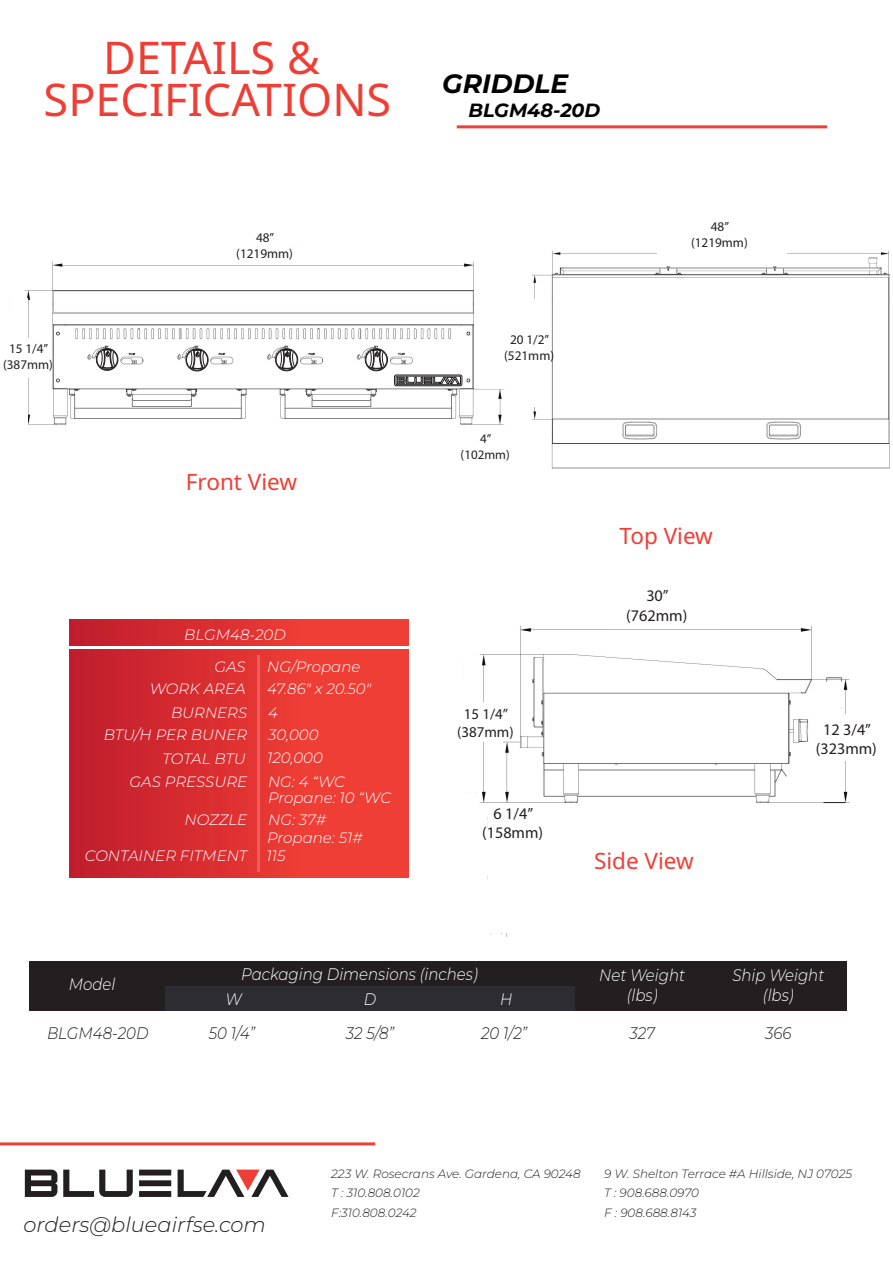
<style>
.page{position:relative;width:893px;height:1263px;background:#fff}
.page>*{position:absolute;margin:0;border:0;box-sizing:border-box;transform-origin:0 0}
.t1{font:45px/42px "Noto Sans";color:#ee3e35;text-align:center}
.t2{font:italic 100 26.55px "Montserrat";color:#000}
.t3{font:22.5px "Noto Sans";color:#ee3e35}
.t4{font:italic 100 21px "Montserrat";color:#231f20}
.t5{font:italic 100 19.05px "Montserrat";color:#000}
.t6{font:italic 100 16.65px/19.5px "Montserrat";color:#fff;text-align:center;scale:.9 1}
.t7{font:italic 100 16.65px "Montserrat";color:#231f20;scale:.9 1}
.t8{font:16.2px/19.4px "Myriad Pro";color:#231f20;text-align:center}
.t9{font:italic 100 15px/23px "Montserrat";color:#fff;text-align:right}
.t10{font:15px/18px "Myriad Pro";color:#231f20;text-align:center}
.t11{font:13.2px/15.9px "Myriad Pro";color:#231f20;text-align:center}
.t12{font:13.05px/15.6px "Myriad Pro";color:#231f20;text-align:center}
.t13{font:italic 100 12px/19.5px "Montserrat";color:#231f20}
</style>
<div class="page">
<img style="left:24px;top:261px;width:480px;height:164px">
<div style="left:30px;top:961px;width:136px;height:49px;background:#231f20"></div>
<div style="left:166px;top:961px;width:408px;height:25px;background:#231f20"></div>
<div style="left:574px;top:961px;width:136px;height:49px;background:#231f20"></div>
<div style="left:710px;top:961px;width:136px;height:49px;background:#231f20"></div>
<div style="left:166px;top:986px;width:136px;height:24px;background:#2d2c32"></div>
<div style="left:302px;top:986px;width:136px;height:24px;background:#2d2c32"></div>
<div style="left:438px;top:986px;width:136px;height:24px;background:#2d2c32"></div>
<div style="left:70px;top:650px;width:338px;height:228px;background:linear-gradient(to right,#c31f2d,#f84537)"></div>
<div style="left:69px;top:620px;width:339px;height:26px;background:linear-gradient(to right,#c21f2d,#f84537)"></div>
<hr style="left:257px;top:655px;width:3px;height:216px;background:#fff">
<svg style="left:25px;top:1169px;width:264px;height:28px"></svg>
<hr style="left:0;top:1142px;width:375px;height:3px;background:#ee4037">
<hr style="left:457px;top:125px;width:370px;height:3px;background:#ee4037">
<img style="left:0;top:1142px;width:16px;height:4px">
<div style="left:96px;top:349px;width:22px;height:21px;background:#322f30;border-radius:50%"></div>
<div style="left:96px;top:348px;width:22px;height:22px;border:1px solid #231f20;border-radius:50%"></div>
<svg style="left:97px;top:349px;width:20px;height:21px"></svg>
<div style="left:97px;top:349px;width:20px;height:21px;border:1px solid #231f20;border-radius:50%"></div>
<svg style="left:100px;top:346px;width:15px;height:23px"></svg>
<div style="left:275px;top:349px;width:23px;height:22px;border:1px solid #231f20;border-radius:50%"></div>
<svg style="left:276px;top:349px;width:21px;height:21px"></svg>
<div style="left:276px;top:349px;width:21px;height:21px;border:1px solid #231f20;border-radius:50%"></div>
<svg style="left:279px;top:346px;width:16px;height:23px"></svg>
<div style="left:394px;top:375px;width:68px;height:11px;border:1px solid #231f20;border-radius:2px"></div>
<div style="left:396px;top:376px;width:65px;height:9px;border:1px solid #231f20"></div>
<svg style="left:397px;top:377px;width:63px;height:7px"></svg>
<div style="left:186px;top:349px;width:22px;height:22px;background:#373334;border-radius:50%"></div>
<div style="left:186px;top:349px;width:22px;height:22px;border:1px solid #231f20;border-radius:50%"></div>
<svg style="left:186px;top:349px;width:22px;height:21px"></svg>
<div style="left:186px;top:349px;width:22px;height:21px;border:1px solid #231f20;border-radius:50%"></div>
<svg style="left:189px;top:347px;width:16px;height:22px"></svg>
<img style="left:532px;top:250px;width:358px;height:219px">
<div style="left:365px;top:349px;width:23px;height:22px;border:1px solid #231f20;border-radius:50%"></div>
<svg style="left:366px;top:349px;width:21px;height:21px"></svg>
<div style="left:366px;top:349px;width:21px;height:21px;border:1px solid #231f20;border-radius:50%"></div>
<svg style="left:369px;top:346px;width:16px;height:23px"></svg>
<img style="left:475px;top:626px;width:375px;height:311px">
<div style="left:610px;top:607px;width:112px;height:22px;background:#fff"></div>
<div style="left:824px;top:684px;width:17px;height:122px;background:#fff"></div>
<div style="left:839px;top:714px;width:11px;height:46px;background:#fff"></div>
<svg style="left:823px;top:802px;width:22px;height:1px"></svg>
<div style="left:488px;top:803px;width:35px;height:130px;background:#fff"></div>
<div style="left:464px;top:663px;width:18px;height:129px;background:#fff"></div>
<div style="left:476px;top:703px;width:11px;height:39px;background:#fff"></div>
<div style="left:11px;top:298px;width:17px;height:130px;background:#fff"></div>
<div style="left:23px;top:338px;width:11px;height:40px;background:#fff"></div>
<div style="left:203px;top:247px;width:129px;height:18px;background:#fff"></div>
<div style="left:517px;top:299px;width:18px;height:108px;background:#fff"></div>
<div style="left:529px;top:329px;width:11px;height:39px;background:#fff"></div>
<div style="left:480px;top:281px;width:24px;height:108px;background:#fff"></div>
<div style="left:657px;top:236px;width:130px;height:18px;background:#fff"></div>
<h1 class="t1" style="left:44px;top:38px;width:349px">DETAILS &amp;<br>SPECIFICATIONS</h1>
<p class="t11" style="left:3px;top:340px;width:51px">15 1/4” (387mm)</p>
<p class="t11" style="left:236px;top:230px;width:58px">48” (1219mm)</p>
<h3 class="t3" style="left:186px;top:466px;width:113px">Front View</h3>
<p class="t9" style="left:184px;top:623px;width:103px">BLGM48-20D</p>
<p class="t9" style="left:214px;top:655px;width:33px">GAS</p>
<p class="t9" style="left:104px;top:701px;width:145px">BURNERS<br>BTU/H PER BUNER<br>TOTAL BTU<br>GAS PRESSURE</p>
<p class="t9" style="left:150px;top:677px;width:97px">WORK AREA</p>
<p class="t9" style="left:185px;top:807px;width:64px">NOZZLE</p>
<p class="t9" style="left:85px;top:844px;width:164px">CONTAINER FITMENT</p>
<p class="t9" style="left:267px;top:655px;width:95px">NG/Propane</p>
<p class="t9" style="left:267px;top:701px;width:79px;text-align:left">4<br>30,000<br>120,000<br>NG: 4 “WC</p>
<p class="t9" style="left:267px;top:677px;width:106px">47.86" x 20.50"</p>
<p class="t9" style="left:268px;top:786px;width:125px">Propane: 10 “WC</p>
<p class="t9" style="left:268px;top:807px;width:59px">NG: 37#</p>
<p class="t9" style="left:266px;top:844px;width:20px">115</p>
<p class="t9" style="left:267px;top:826px;width:97px">Propane: 51#</p>
<h2 class="t2" style="left:442px;top:66px;width:128px">GRIDDLE</h2>
<p class="t5" style="left:468px;top:97px;width:133px">BLGM48-20D</p>
<p class="t11" style="left:504px;top:331px;width:51px">20 1/2” (521mm)</p>
<p class="t12" style="left:461px;top:431px;width:51px">4” (102mm)</p>
<p class="t10" style="left:457px;top:705px;width:58px">15 1/4” (387mm)</p>
<p class="t8" style="left:482px;top:803px;width:62px">6 1/4” (158mm)</p>
<p class="t11" style="left:691px;top:219px;width:58px">48” (1219mm)</p>
<h3 class="t3" style="left:619px;top:520px;width:95px">Top View</h3>
<p class="t8" style="left:626px;top:586px;width:63px">30” (762mm)</p>
<h3 class="t3" style="left:594px;top:845px;width:101px">Side View</h3>
<p class="t8" style="left:816px;top:719px;width:62px">12 3/4” (323mm)</p>
<p class="t6" style="left:241px;top:964px;width:264px">Packaging Dimensions (inches)</p>
<p class="t6" style="left:69px;top:974px;width:53px">Model</p>
<p class="t6" style="left:732px;top:965px;width:104px">Ship Weight (lbs)</p>
<p class="t6" style="left:599px;top:965px;width:97px">Net Weight (lbs)</p>
<p class="t6" style="left:226px;top:989px;width:20px">W</p>
<p class="t6" style="left:364px;top:989px;width:15px">D</p>
<p class="t6" style="left:500px;top:989px;width:15px">H</p>
<p class="t7" style="left:47px;top:1022px;width:114px">BLGM48-20D</p>
<p class="t7" style="left:209px;top:1022px;width:53px">50 1/4”</p>
<p class="t7" style="left:346px;top:1022px;width:55px">32 5/8”</p>
<p class="t7" style="left:481px;top:1022px;width:53px">20 1/2”</p>
<p class="t7" style="left:629px;top:1022px;width:30px">327</p>
<p class="t7" style="left:765px;top:1022px;width:31px">366</p>
<h3 class="t4" style="left:24px;top:1211px;width:244px">orders@blueairfse.com</h3>
<p class="t13" style="left:331px;top:1163px;width:251px">223 W. Rosecrans Ave. Gardena, CA 90248<br>T : 310.808.0102<br>F:310.808.0242</p>
<p class="t13" style="left:604px;top:1163px;width:249px">9 W. Shelton Terrace #A Hillside, NJ 07025<br>T : 908.688.0970<br>F : 908.688.8143</p>
</div>
